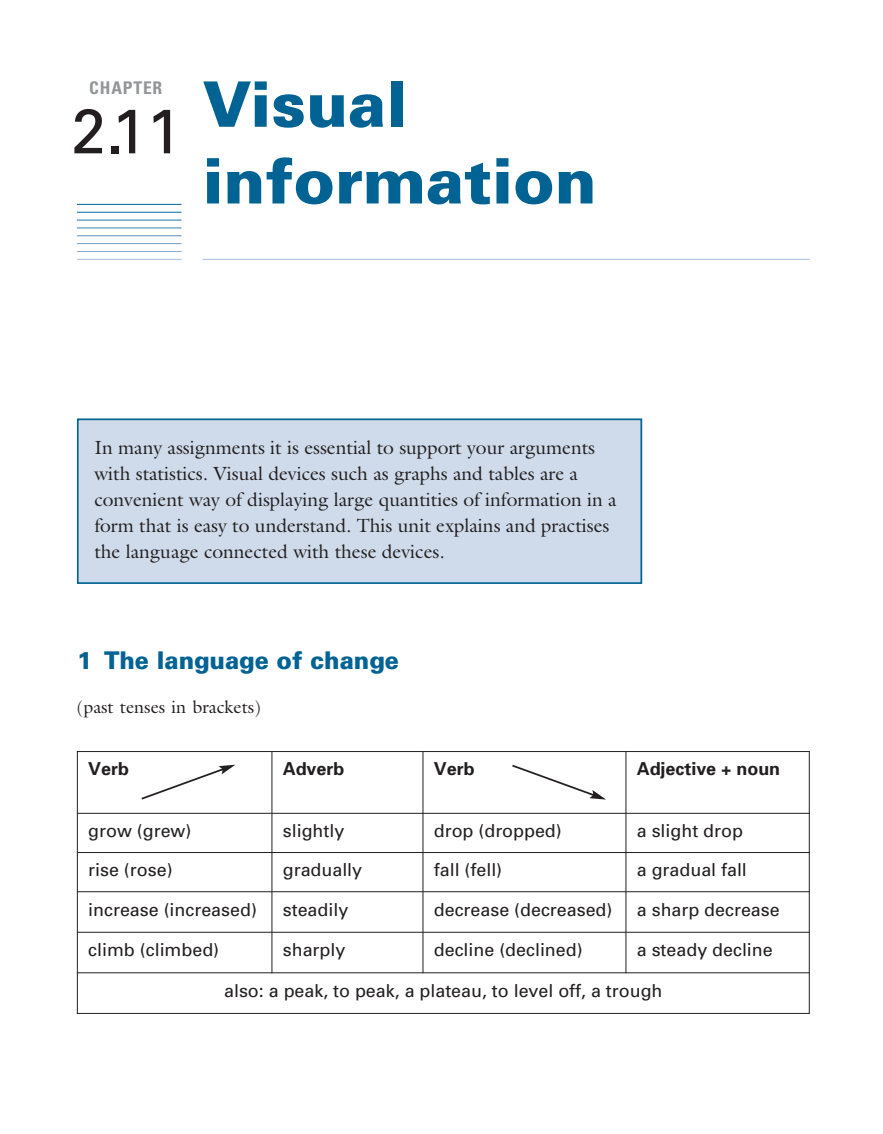
<style>
.page{position:relative;width:883px;height:1134px;background:#fff}
.page>*{position:absolute;margin:0;border:0;box-sizing:border-box;transform-origin:0 0}
.t1{font:900 62.82px/76.6px "Univers";color:#006394}
.t2{font:900 24.32px "Univers";color:#006394;scale:.95 1}
.t3{font:19.25px/26.1px "Galliard";color:#231f20}
.t4{font:17.85px "Univers";color:#231f20}
.t5{font:700 17.85px "Univers";color:#231f20}
.t6{font:17.85px "Galliard";color:#231f20}
.t7{font:700 condensed 17.5px "Univers";letter-spacing:.05em;color:#939598}
.s1{font-weight:400;color:#231f20}
</style>
<div class="page">
<hr style="left:202px;top:259px;width:607px;height:1px;background:#a4bdd9">
<hr style="left:77px;top:204px;width:104px;height:1px;background:#006394">
<hr style="left:77px;top:212px;width:104px;height:1px;background:#006da5">
<hr style="left:77px;top:220px;width:104px;height:1px;background:#1f77ac">
<hr style="left:77px;top:227px;width:104px;height:1px;background:#3883b5">
<hr style="left:77px;top:235px;width:104px;height:1px;background:#5b8fbc">
<hr style="left:77px;top:243px;width:104px;height:1px;background:#739dc6">
<hr style="left:77px;top:251px;width:104px;height:1px;background:#8cadd1">
<hr style="left:77px;top:259px;width:104px;height:1px;background:#a4bdd9">
<div style="left:79px;top:420px;width:561px;height:162px;background:#cfdbeb"></div>
<div style="left:77px;top:418px;width:565px;height:166px;border:2px solid #006394"></div>
<hr style="left:77px;top:751px;width:1px;height:262px;background:#231f20">
<hr style="left:271px;top:751px;width:1px;height:222px;background:#231f20">
<hr style="left:422px;top:751px;width:1px;height:222px;background:#231f20">
<hr style="left:625px;top:751px;width:1px;height:222px;background:#231f20">
<hr style="left:808px;top:751px;width:1px;height:262px;background:#231f20">
<hr style="left:77px;top:751px;width:732px;height:1px;background:#231f20">
<hr style="left:77px;top:812px;width:732px;height:1px;background:#231f20">
<hr style="left:77px;top:852px;width:732px;height:1px;background:#231f20">
<hr style="left:77px;top:891px;width:732px;height:1px;background:#231f20">
<hr style="left:77px;top:931px;width:732px;height:1px;background:#231f20">
<hr style="left:77px;top:972px;width:732px;height:1px;background:#231f20">
<hr style="left:77px;top:1012px;width:732px;height:1px;background:#231f20">
<svg style="left:141px;top:764px;width:94px;height:36px"></svg>
<svg style="left:512px;top:764px;width:93px;height:35px"></svg>
<p class="t7" style="left:89px;top:81px;width:74px">CHAPTER</p>
<h1 class="t1" style="left:202px;top:72px;width:395px;text-indent:-131px"><span class="s1">2.11</span> Visual information</h1>
<p class="t3" style="left:94px;top:436px;width:523px">In many assignments it is essential to support your arguments with statistics. Visual devices such as graphs and tables are a convenient way of displaying large quantities of information in a form that is easy to understand. This unit explains and practises the language connected with these devices.</p>
<p class="t2" style="left:77px;top:652px;width:340px">1 The language of change</p>
<p class="t6" style="left:77px;top:700px;width:185px">(past tenses in brackets)</p>
<p class="t5" style="left:88px;top:762px;width:42px">Verb</p>
<p class="t5" style="left:283px;top:762px;width:63px">Adverb</p>
<p class="t5" style="left:433px;top:762px;width:42px">Verb</p>
<p class="t5" style="left:636px;top:762px;width:145px">Adjective + noun</p>
<p class="t4" style="left:88px;top:824px;width:105px">grow (grew)</p>
<p class="t4" style="left:283px;top:824px;width:63px">slightly</p>
<p class="t4" style="left:433px;top:824px;width:129px">drop (dropped)</p>
<p class="t4" style="left:636px;top:824px;width:108px">a slight drop</p>
<p class="t4" style="left:88px;top:863px;width:86px">rise (rose)</p>
<p class="t4" style="left:283px;top:863px;width:81px">gradually</p>
<p class="t4" style="left:433px;top:863px;width:70px">fall (fell)</p>
<p class="t4" style="left:636px;top:863px;width:112px">a gradual fall</p>
<p class="t4" style="left:88px;top:902px;width:170px">increase (increased)</p>
<p class="t4" style="left:283px;top:902px;width:67px">steadily</p>
<p class="t4" style="left:433px;top:902px;width:180px">decrease (decreased)</p>
<p class="t4" style="left:636px;top:902px;width:144px">a sharp decrease</p>
<p class="t4" style="left:88px;top:943px;width:132px">climb (climbed)</p>
<p class="t4" style="left:283px;top:943px;width:64px">sharply</p>
<p class="t4" style="left:433px;top:943px;width:150px">decline (declined)</p>
<p class="t4" style="left:636px;top:943px;width:137px">a steady decline</p>
<p class="t4" style="left:224px;top:983px;width:439px">also: a peak, to peak, a plateau, to level off, a trough</p>
</div>
